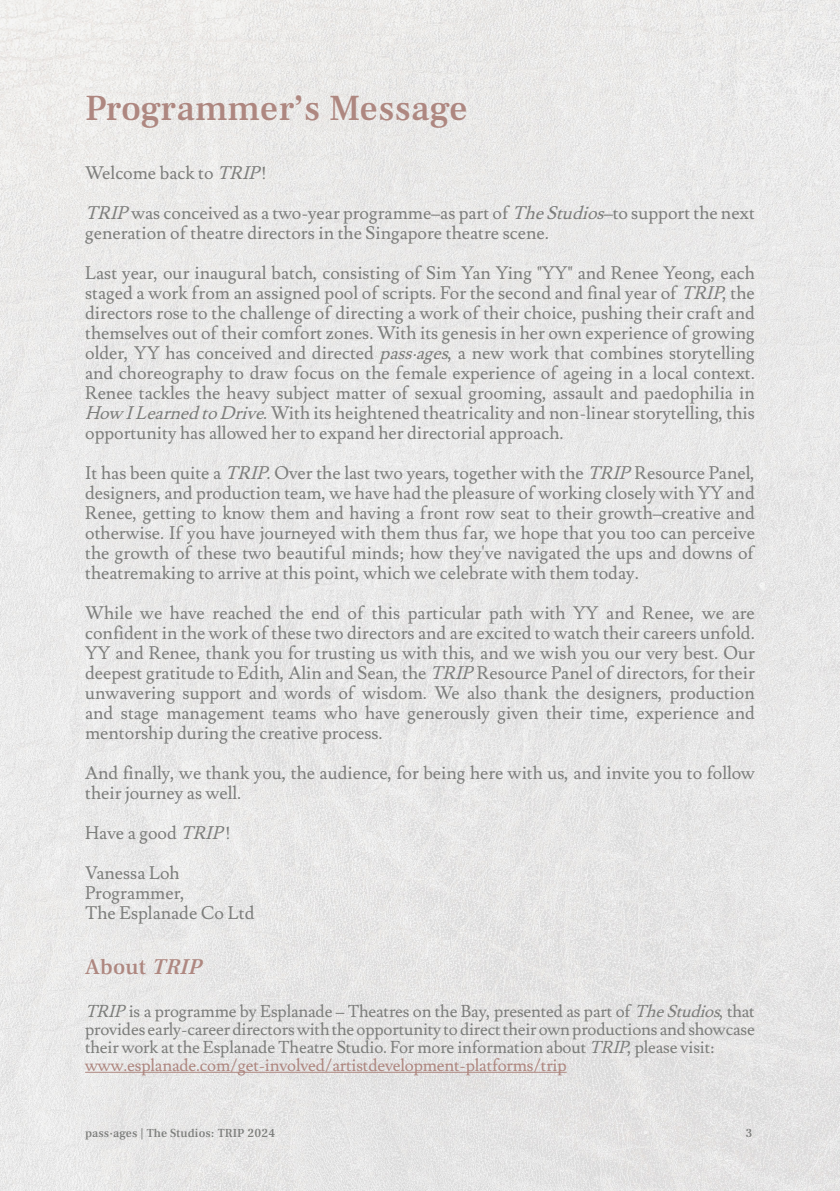
<style>
.page{position:relative;width:840px;height:1191px;background:#fff}
.page>*{position:absolute;margin:0;border:0;box-sizing:border-box;transform-origin:0 0}
.t1{font:500 36px "Frank Ruhl Libre";letter-spacing:-.01em;color:#ae8780}
.t2{font:500 22px "Frank Ruhl Libre";letter-spacing:.01em;color:#ae8780}
.t3{font:18px/20px "Lusitana";color:#7d7e7c;text-align:justify}
.t4{font:17px/18px "Lusitana";letter-spacing:-.01em;color:#7d7e7c;text-align:justify}
.t5{font:17px "Lusitana";letter-spacing:-.01em;color:#ae8780}
.t6{font:500 12px "Frank Ruhl Libre";letter-spacing:.01em;color:#7d7e7c}
.s1{font-style:italic}
</style>
<div class="page">
<img style="left:0;top:0;width:839px;height:1191px">
<hr style="left:85px;top:1071px;width:481px;height:1px;background:#ae8780">
<p class="t1" style="left:85px;top:85px;width:384px">Programmer’s Message</p>
<p class="t3" style="left:85px;top:163px;width:183px">Welcome back to <span class="s1">TRIP</span>!</p>
<p class="t3" style="left:85px;top:203px;width:670px"><span class="s1">TRIP</span>was conceived as a two-year programme–as part of <span class="s1">TheStudios</span>–to support the next generation of theatre directors in the Singapore theatre scene.</p>
<p class="t3" style="left:85px;top:263px;width:671px">Last year, our inaugural batch, consisting of Sim Yan Ying "YY" and Renee Yeong, each staged a work from an assigned pool of scripts. For the second and final year of <span class="s1">TRIP</span>, the directors rose to the challenge of directing a work of their choice, pushing their craft and themselves out of their comfort zones. With its genesis in her own experience of growing older, YY has conceived and directed <span class="s1">pass·ages</span>, a new work that combines storytelling and choreography to draw focus on the female experience of ageing in a local context.<br>Renee tackles the heavy subject matter of sexual grooming, assault and paedophilia in <span class="s1">How ILearnedtoDrive</span>. With its heightened theatricality and non-linear storytelling, this opportunity has allowed her to expand her directorial approach.</p>
<p class="t3" style="left:85px;top:463px;width:671px">It has been quite a <span class="s1">TRIP</span>. Over the last two years, together with the <span class="s1">TRIP</span>Resource Panel, designers, and production team, we have had the pleasure of working closely with YY and Renee, getting to know them and having a front row seat to their growth–creative and otherwise. If you have journeyed with them thus far, we hope that you too can perceive the growth of these two beautiful minds; how they've navigated the ups and downs of theatremaking to arrive at this point, which we celebrate with them today.</p>
<p class="t3" style="left:85px;top:603px;width:671px">While we have reached the end of this particular path with YY and Renee, we are confident in the work of these two directors and are excited to watch their careers unfold.<br>YY and Renee, thank you for trusting us with this, and we wish you our very best. Our deepest gratitude to Edith, Alin and Sean, the <span class="s1">TRIP</span>Resource Panel of directors, for their unwavering support and words of wisdom. We also thank the designers, production and stage management teams who have generously given their time, experience and mentorship during the creative process.</p>
<p class="t3" style="left:85px;top:763px;width:671px">And finally, we thank you, the audience, for being here with us, and invite you to follow their journey as well.</p>
<p class="t3" style="left:85px;top:823px;width:147px">Have a good <span class="s1">TRIP</span>!</p>
<p class="t3" style="left:85px;top:863px;width:96px">Vanessa Loh</p>
<p class="t3" style="left:85px;top:883px;width:101px">Programmer,</p>
<p class="t3" style="left:85px;top:903px;width:171px">The Esplanade Co Ltd</p>
<p class="t2" style="left:85px;top:952px;width:124px">About <span class="s1">TRIP</span></p>
<p class="t4" style="left:85px;top:1003px;width:670px"><span class="s1">TRIP</span>is a programme by Esplanade – Theatres on the Bay, presented as part of <span class="s1">TheStudios</span>, that provides early-career directors with the opportunity to direct their own productions and showcase their work at the Esplanade Theatre Studio. For more information about <span class="s1">TRIP</span>, please visit:</p>
<p class="t5" style="left:85px;top:1055px;width:482px">www.esplanade.com/get-involved/artistdevelopment-platforms/trip</p>
<p class="t6" style="left:85px;top:1125px;width:191px">pass·ages | The Studios: TRIP 2024</p>
<p class="t6" style="left:745px;top:1125px;width:8px">3</p>
</div>
